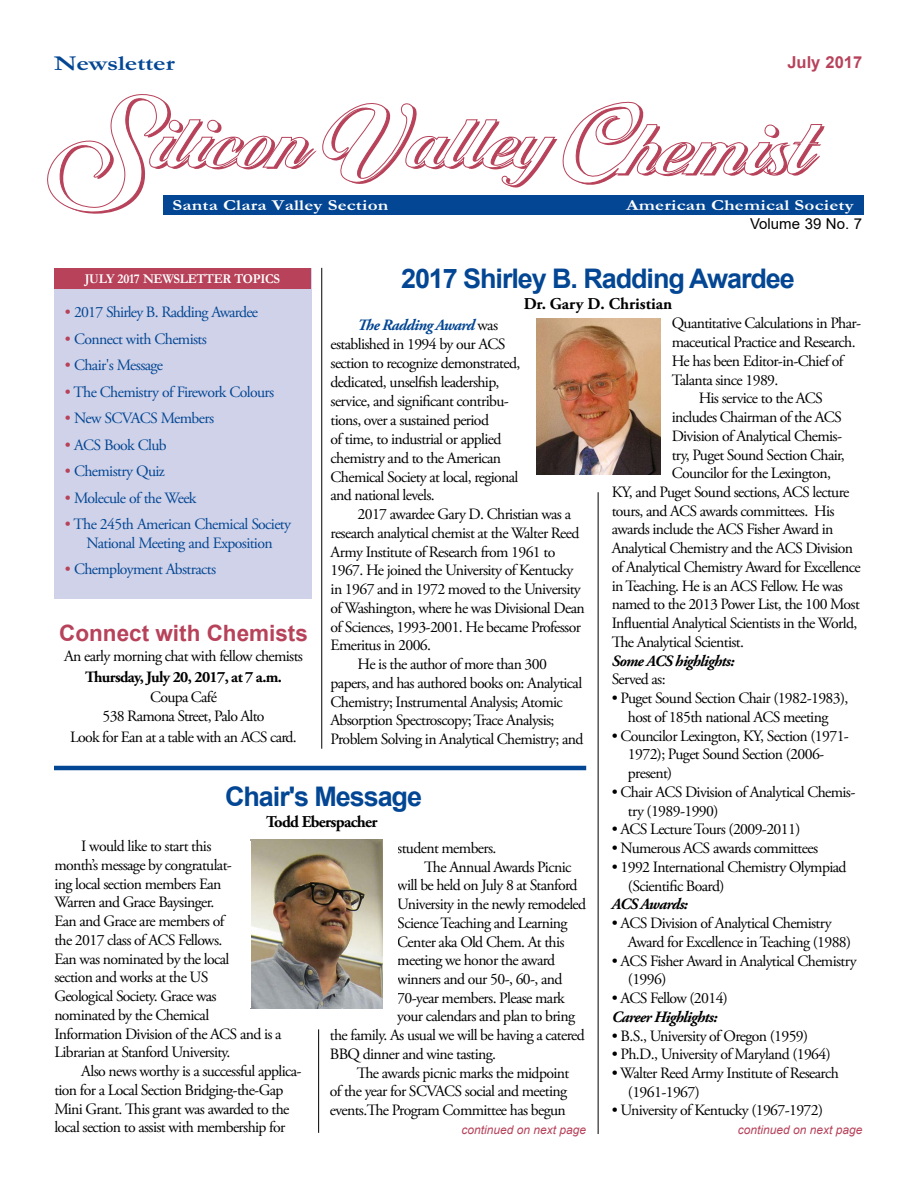
<style>
.page{position:relative;width:918px;height:1188px;background:#fff}
.page>*{position:absolute;margin:0;border:0;box-sizing:border-box;transform-origin:0 0}
.t1{font:700 27px "Arial";letter-spacing:-.04em;color:#034694}
.t2{font:700 22.5px "Arial";color:#b7425a}
.t3{font:700 21.45px "Garamond";letter-spacing:-.01em;color:#034694;scale:1.25 1}
.t4{font:700 16.5px "Adobe Garamond Pro";color:#000}
.t5{font:700 16.5px "Adobe Garamond Pro";letter-spacing:-.04em;color:#000}
.t6{font:700 16.5px "Arial";color:#b7425a}
.t7{font:15.75px/18.8px "Adobe Garamond Pro";letter-spacing:-.04em;color:#000}
.t8{font:15.75px/18.9px "Adobe Garamond Pro";letter-spacing:-.04em;color:#034694;text-align:center}
.t9{font:italic 700 15.75px "Adobe Garamond Pro";letter-spacing:-.04em;color:#000}
.t10{font:700 15.75px "Adobe Garamond Pro";letter-spacing:-.04em;color:#000}
.t11{font:700 15.3px "Garamond";letter-spacing:.01em;color:#fff;scale:1.25 1}
.t12{font:15px "Arial";color:#000}
.t13{font:700 13.5px "Garamond";letter-spacing:-.02em;color:#fff;scale:.95 1}
.t14{font:italic 12px "Arial";color:#b7425a}
.s1{color:#b7425a}
.s2{font-weight:700;font-style:italic;color:#034694}
</style>
<div class="page">
<svg style="left:47px;top:94px;width:778px;height:120px"></svg>
<div style="left:163px;top:195px;width:701px;height:19px;background:#034694"></div>
<div style="left:54px;top:268px;width:258px;height:330px;background:#cfd2e8"></div>
<div style="left:54px;top:268px;width:257px;height:21px;background:#b7425a"></div>
<hr style="left:321px;top:268px;width:1px;height:481px;background:#000">
<hr style="left:598px;top:492px;width:1px;height:642px;background:#000">
<img style="left:536px;top:319px;width:125px;height:156px">
<img style="left:250px;top:840px;width:133px;height:168px">
<hr style="left:318px;top:1029px;width:1px;height:104px;background:#000">
<hr style="left:54px;top:766px;width:532px;height:4px;background:#034694">
<h3 class="t3" style="left:54px;top:49px;width:98px">Newsletter</h3>
<p class="t11" style="left:172px;top:194px;width:174px">Santa Clara Valley Section</p>
<p class="t6" style="left:787px;top:50px;width:76px">July 2017</p>
<p class="t11" style="left:626px;top:194px;width:184px">American Chemical Society</p>
<p class="t12" style="left:750px;top:213px;width:114px">Volume 39 No. 7</p>
<h1 class="t1" style="left:401px;top:259px;width:395px">2017 Shirley B. Radding Awardee</h1>
<p class="t4" style="left:524px;top:294px;width:150px">Dr. Gary D. Christian</p>
<p class="t13" style="left:85px;top:270px;width:207px">JULY 2017 NEWSLETTER TOPICS</p>
<p class="t8" style="left:65px;top:303px;width:195px"><span class="s1">•</span> 2017 Shirley B. Radding Awardee</p>
<p class="t8" style="left:65px;top:330px;width:143px"><span class="s1">•</span> Connect with Chemists</p>
<p class="t8" style="left:65px;top:356px;width:100px"><span class="s1">•</span> Chair's Message</p>
<p class="t8" style="left:65px;top:383px;width:211px"><span class="s1">•</span> The Chemistry of Firework Colours</p>
<p class="t8" style="left:65px;top:409px;width:151px"><span class="s1">•</span> New SCVACS Members</p>
<p class="t8" style="left:65px;top:436px;width:103px"><span class="s1">•</span> ACS Book Club</p>
<p class="t8" style="left:65px;top:462px;width:101px"><span class="s1">•</span> Chemistry Quiz</p>
<p class="t8" style="left:65px;top:489px;width:133px"><span class="s1">•</span> Molecule of the Week</p>
<p class="t8" style="left:65px;top:515px;width:228px"><span class="s1">•</span> The 245th American Chemical Society<br>National Meeting and Exposition</p>
<p class="t8" style="left:65px;top:560px;width:153px"><span class="s1">•</span> Chemployment Abstracts</p>
<p class="t7" style="left:672px;top:314px;width:191px">Quantitative Calculations in Phar-</p>
<p class="t7" style="left:672px;top:333px;width:185px">maceutical Practice and Research.</p>
<p class="t7" style="left:672px;top:352px;width:173px">He has been Editor-in-Chief of</p>
<p class="t7" style="left:672px;top:371px;width:108px">Talanta since 1989.</p>
<p class="t7" style="left:699px;top:389px;width:126px">His service to the ACS</p>
<p class="t7" style="left:672px;top:408px;width:172px">includes Chairman of the ACS</p>
<p class="t7" style="left:672px;top:427px;width:172px">Division of Analytical Chemis-</p>
<p class="t7" style="left:672px;top:446px;width:175px">try, Puget Sound Section Chair,</p>
<p class="t7" style="left:672px;top:464px;width:161px">Councilor for the Lexington,</p>
<p class="t7" style="left:612px;top:483px;width:239px">KY, and Puget Sound sections, ACS lecture</p>
<p class="t7" style="left:612px;top:502px;width:224px">tours, and ACS awards committees. His</p>
<p class="t7" style="left:612px;top:521px;width:223px">awards include the ACS Fisher Award in</p>
<p class="t7" style="left:612px;top:539px;width:243px">Analytical Chemistry and the ACS Division</p>
<p class="t7" style="left:612px;top:558px;width:251px">of Analytical Chemistry Award for Excellence</p>
<p class="t7" style="left:612px;top:577px;width:233px">in Teaching. He is an ACS Fellow. He was</p>
<p class="t7" style="left:612px;top:596px;width:250px">named to the 2013 Power List, the 100 Most</p>
<p class="t7" style="left:612px;top:614px;width:247px">Influential Analytical Scientists in the World,</p>
<p class="t7" style="left:612px;top:633px;width:134px">The Analytical Scientist.</p>
<p class="t9" style="left:612px;top:652px;width:124px">Some ACS highlights:</p>
<p class="t7" style="left:612px;top:671px;width:55px">Served as:</p>
<p class="t7" style="left:612px;top:689px;width:238px;text-align:center">• Puget Sound Section Chair (1982-1983), host of 185th national ACS meeting</p>
<p class="t7" style="left:628px;top:727px;width:223px;text-indent:-16px">• Councilor Lexington, KY, Section (1971-<br>1972); Puget Sound Section (2006- present)</p>
<p class="t7" style="left:628px;top:783px;width:229px;text-indent:-16px">• Chair ACS Division of Analytical Chemis&shy;try (1989-1990)</p>
<p class="t7" style="left:612px;top:821px;width:190px">• ACS Lecture Tours (2009-2011)</p>
<p class="t7" style="left:612px;top:839px;width:208px">• Numerous ACS awards committees</p>
<p class="t7" style="left:628px;top:858px;width:220px;text-indent:-16px">• 1992 International Chemistry Olympiad (Scientific Board)</p>
<p class="t9" style="left:612px;top:895px;width:78px">ACS Awards:</p>
<p class="t7" style="left:628px;top:914px;width:225px;text-indent:-16px">• ACS Division of Analytical Chemistry<br>Award for Excellence in Teaching (1988)</p>
<p class="t7" style="left:628px;top:952px;width:230px;text-indent:-16px">• ACS Fisher Award in Analytical Chemistry (1996)</p>
<p class="t7" style="left:612px;top:989px;width:118px">• ACS Fellow (2014)</p>
<p class="t9" style="left:612px;top:1008px;width:107px">Career Highlights:</p>
<p class="t7" style="left:612px;top:1027px;width:198px">• B.S., University of Oregon (1959)</p>
<p class="t7" style="left:612px;top:1045px;width:221px">• Ph.D., University of Maryland (1964)</p>
<p class="t7" style="left:628px;top:1064px;width:212px;text-indent:-16px">• Walter Reed Army Institute of Research (1961-1967)</p>
<p class="t7" style="left:612px;top:1102px;width:213px">• University of Kentucky (1967-1972)</p>
<p class="t7" style="left:331px;top:316px;width:191px;text-indent:27px"><span class="s2">The Radding Award</span> was established in 1994 by our ACS section to recognize demonstrated, dedicated, unselfish leadership, service, and significant contribu&shy;tions, over a sustained period<br>of time, to industrial or applied chemistry and to the American<br>Chemical Society at local, regional and national levels.</p>
<p class="t7" style="left:358px;top:505px;width:215px">2017 awardee Gary D. Christian was a</p>
<p class="t7" style="left:331px;top:524px;width:250px">research analytical chemist at the Walter Reed</p>
<p class="t7" style="left:331px;top:543px;width:226px">Army Institute of Research from 1961 to</p>
<p class="t7" style="left:331px;top:562px;width:244px">1967. He joined the University of Kentucky</p>
<p class="t7" style="left:331px;top:580px;width:252px">in 1967 and in 1972 moved to the University</p>
<p class="t7" style="left:331px;top:599px;width:256px">of Washington, where he was Divisional Dean</p>
<p class="t7" style="left:331px;top:618px;width:252px">of Sciences, 1993-2001. He became Professor</p>
<p class="t7" style="left:331px;top:637px;width:102px">Emeritus in 2006.</p>
<p class="t7" style="left:358px;top:655px;width:191px">He is the author of more than 300</p>
<p class="t7" style="left:331px;top:674px;width:253px">papers, and has authored books on: Analytical</p>
<p class="t7" style="left:331px;top:693px;width:234px">Chemistry; Instrumental Analysis; Atomic</p>
<p class="t7" style="left:331px;top:712px;width:225px">Absorption Spectroscopy; Trace Analysis;</p>
<p class="t7" style="left:331px;top:730px;width:254px">Problem Solving in Analytical Chemistry; and</p>
<h2 class="t2" style="left:59px;top:617px;width:250px">Connect with Chemists</h2>
<p class="t7" style="left:64px;top:648px;width:240px">An early morning chat with fellow chemists</p>
<p class="t10" style="left:85px;top:668px;width:198px">Thursday, July 20, 2017, at 7 a.m.</p>
<p class="t7" style="left:103px;top:688px;width:164px;text-align:center">Coupa Café<br>538 Ramona Street, Palo Alto</p>
<p class="t7" style="left:70px;top:728px;width:228px">Look for Ean at a table with an ACS card.</p>
<h1 class="t1" style="left:225px;top:778px;width:198px">Chair's Message</h1>
<p class="t5" style="left:266px;top:812px;width:113px">Todd Eberspacher</p>
<p class="t7" style="left:54px;top:837px;width:229px;text-indent:27px">I would like to start this<br>month’s message by congratulat-<br>ing local section members Ean<br>Warren and Grace Baysinger.<br>Ean and Grace are members of<br>the 2017 class of ACS Fellows.<br>Ean was nominated by the local<br>section and works at the US<br>Geological Society. Grace was nominated by the Chemical<br>Information Division of the ACS and is a<br>Librarian at Stanford University.</p>
<p class="t7" style="left:54px;top:1062px;width:249px;text-indent:27px">Also news worthy is a successful applica&shy;tion for a Local Section Bridging-the-Gap Mini Grant. This grant was awarded to the local section to assist with membership for</p>
<p class="t7" style="left:397px;top:839px;width:101px">student members.</p>
<p class="t7" style="left:424px;top:858px;width:149px">The Annual Awards Picnic</p>
<p class="t7" style="left:397px;top:876px;width:182px">will be held on July 8 at Stanford</p>
<p class="t7" style="left:397px;top:895px;width:190px">University in the newly remodeled</p>
<p class="t7" style="left:397px;top:914px;width:172px">Science Teaching and Learning</p>
<p class="t7" style="left:397px;top:933px;width:169px">Center aka Old Chem. At this</p>
<p class="t7" style="left:397px;top:951px;width:159px">meeting we honor the award</p>
<p class="t7" style="left:397px;top:970px;width:167px">winners and our 50-, 60-, and</p>
<p class="t7" style="left:397px;top:989px;width:169px">70-year members. Please mark</p>
<p class="t7" style="left:397px;top:1008px;width:179px">your calendars and plan to bring</p>
<p class="t7" style="left:330px;top:1026px;width:257px">the family. As usual we will be having a catered</p>
<p class="t7" style="left:330px;top:1045px;width:168px">BBQ dinner and wine tasting.</p>
<p class="t7" style="left:357px;top:1064px;width:214px">The awards picnic marks the midpoint</p>
<p class="t7" style="left:330px;top:1083px;width:239px">of the year for SCVACS social and meeting</p>
<p class="t7" style="left:330px;top:1101px;width:237px">events.The Program Committee has begun</p>
<p class="t14" style="left:462px;top:1122px;width:126px">continued on next page</p>
<p class="t14" style="left:738px;top:1122px;width:126px">continued on next page</p>
</div>
